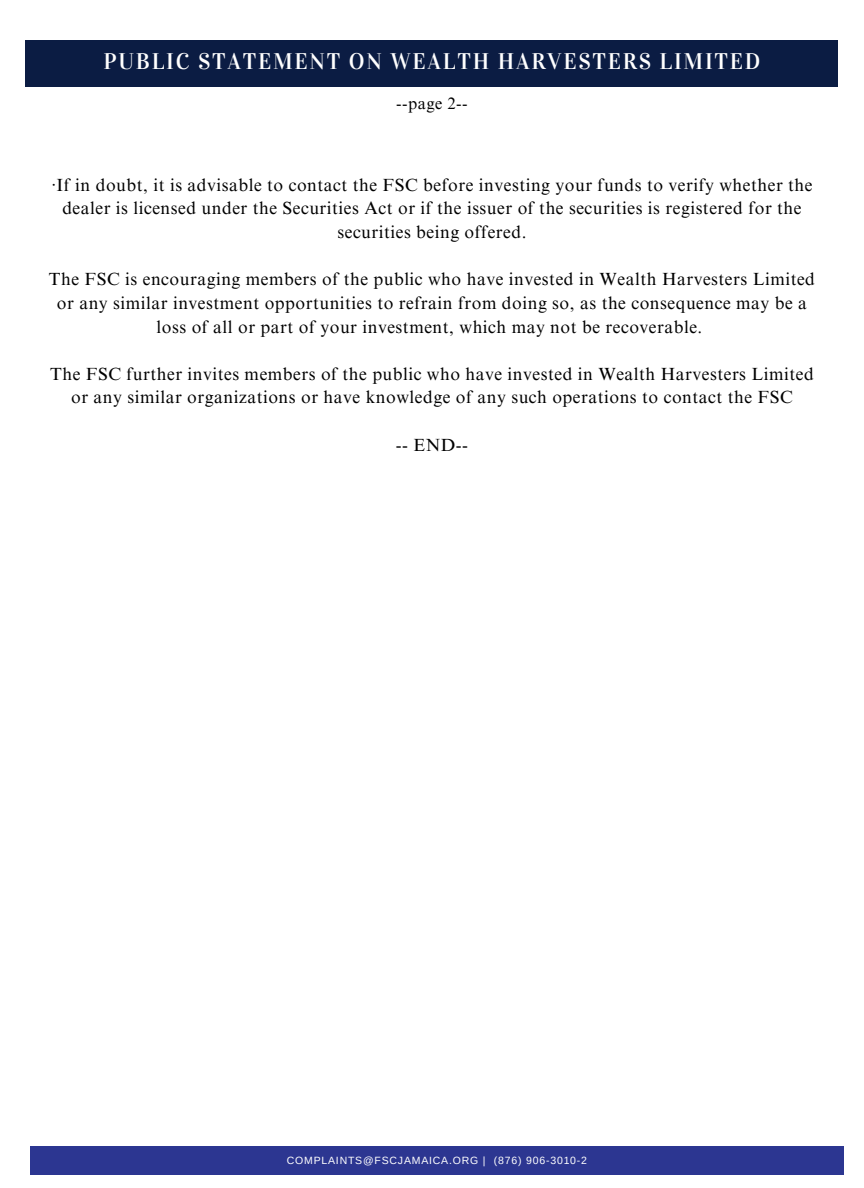
<style>
.page{position:relative;width:864px;height:1188px;background:#fff}
.page>*{position:absolute;margin:0;border:0;box-sizing:border-box;transform-origin:0 0}
.t1{font:22.5px "Vidaloka";letter-spacing:.08em;color:#fff}
.t2{font:17.55px/23.7px "Times NRMT Pro";letter-spacing:.03em;color:#000;text-align:center}
.t3{font:16.5px "Times NRMT Pro";color:#000}
.t4{font:10.5px "Arimo";letter-spacing:.075em;color:#fff}
</style>
<div class="page">
<div style="left:25px;top:40px;width:813px;height:46px;background:#0b1c43"></div>
<div style="left:30px;top:1146px;width:813px;height:28px;background:#2c3691"></div>
<h3 class="t1" style="left:104px;top:48px;width:658px">PUBLIC STATEMENT ON WEALTH HARVESTERS LIMITED</h3>
<h1 class="t3" style="left:396px;top:97px;width:73px">--page 2--</h1>
<h3 class="t2" style="left:51px;top:175px;width:763px">·If in doubt, it is advisable to contact the FSC before investing your funds to verify whether the dealer is licensed under the Securities Act or if the issuer of the securities is registered for the securities being offered.</h3>
<h3 class="t2" style="left:49px;top:270px;width:768px">The FSC is encouraging members of the public who have invested in Wealth Harvesters Limited or any similar investment opportunities to refrain from doing so, as the consequence may be a loss of all or part of your investment, which may not be recoverable.</h3>
<h3 class="t2" style="left:50px;top:364px;width:765px">The FSC further invites members of the public who have invested in Wealth Harvesters Limited or any similar organizations or have knowledge of any such operations to contact the FSC</h3>
<h2 class="t2" style="left:396px;top:435px;width:74px">-- END--</h2>
<p class="t4" style="left:287px;top:1154px;width:302px">COMPLAINTS@FSCJAMAICA.ORG | (876) 906-3010-2</p>
</div>
